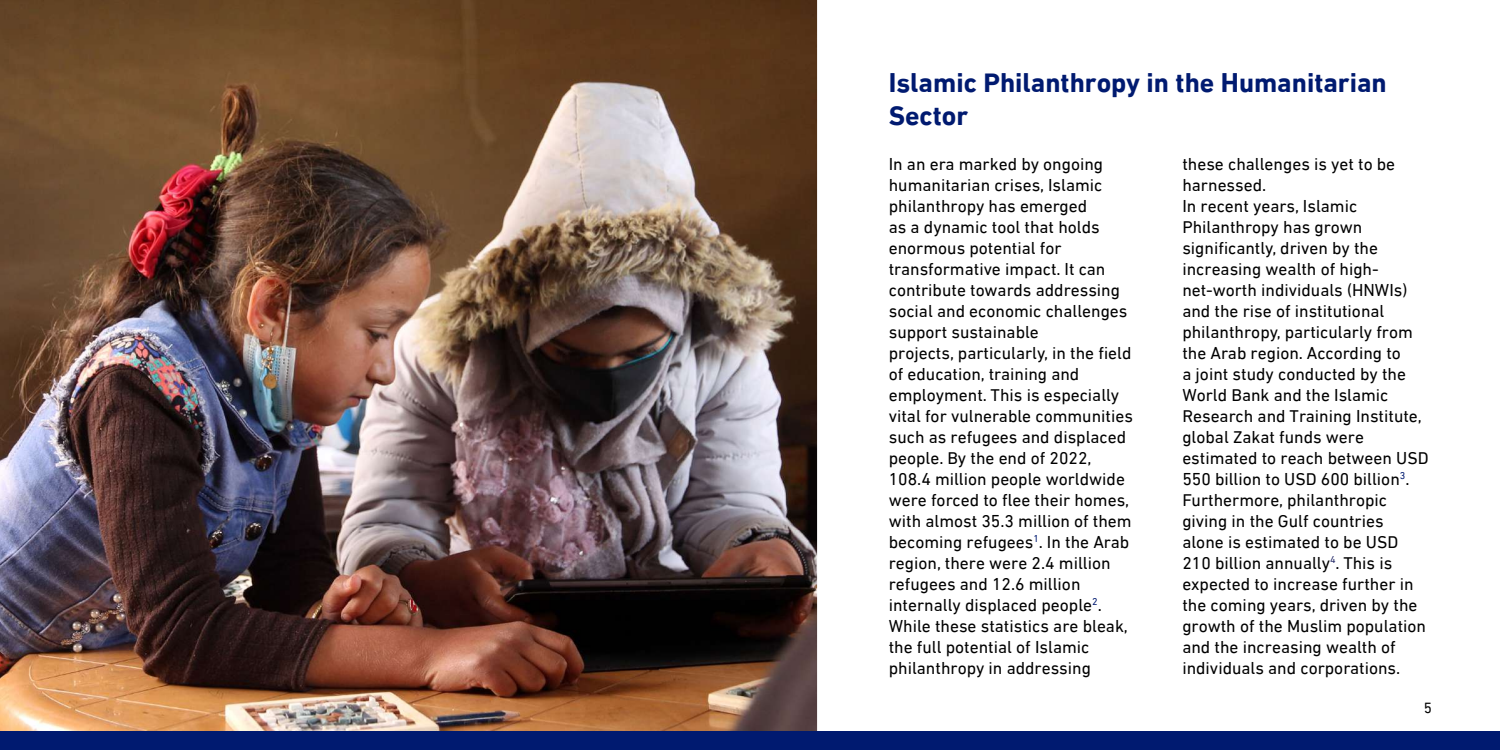
<style>
.page{position:relative;width:1500px;height:750px;background:#fff}
.page>*{position:absolute;margin:0;border:0;box-sizing:border-box;transform-origin:0 0}
.t1{font:700 27.5px/33px "DIN Next LT Arabic";color:#001a70}
.t2{font:17.5px/21px "DIN Next LT Arabic";color:#000}
.t3{font:15px "DIN Next LT Arabic";color:#000}
</style>
<div class="page">
<img style="left:0;top:0;width:817px;height:750px">
<div style="left:1px;top:732px;width:1499px;height:18px;background:#001a70"></div>
<h1 class="t1" style="left:889px;top:66px;width:499px">Islamic Philanthropy in the Humanitarian<br>Sector</h1>
<p class="t2" style="left:889px;top:154px;width:246px">In an era marked by ongoing humanitarian crises, Islamic philanthropy has emerged<br>as a dynamic tool that holds enormous potential for transformative impact. It can contribute towards addressing social and economic challenges support sustainable<br>projects, particularly, in the field of education, training and employment. This is especially vital for vulnerable communities such as refugees and displaced people. By the end of 2022,<br>108.4 million people worldwide were forced to flee their homes, with almost 35.3 million of them becoming refugees<sup>1</sup>. In the Arab region, there were 2.4 million refugees and 12.6 million internally displaced people<sup>2</sup>.<br>While these statistics are bleak, the full potential of Islamic philanthropy in addressing</p>
<p class="t2" style="left:1182px;top:154px;width:248px">these challenges is yet to be harnessed.<br>In recent years, Islamic<br>Philanthropy has grown significantly, driven by the increasing wealth of high&shy;net-worth individuals (HNWIs) and the rise of institutional philanthropy, particularly from the Arab region. According to<br>a joint study conducted by the<br>World Bank and the Islamic<br>Research and Training Institute, global Zakat funds were estimated to reach between USD<br>550 billion to USD 600 billion<sup>3</sup>.<br>Furthermore, philanthropic giving in the Gulf countries alone is estimated to be USD<br>210 billion annually<sup>4</sup>. This is expected to increase further in the coming years, driven by the growth of the Muslim population and the increasing wealth of individuals and corporations.</p>
<p class="t3" style="left:1424px;top:699px;width:10px">5</p>
</div>
